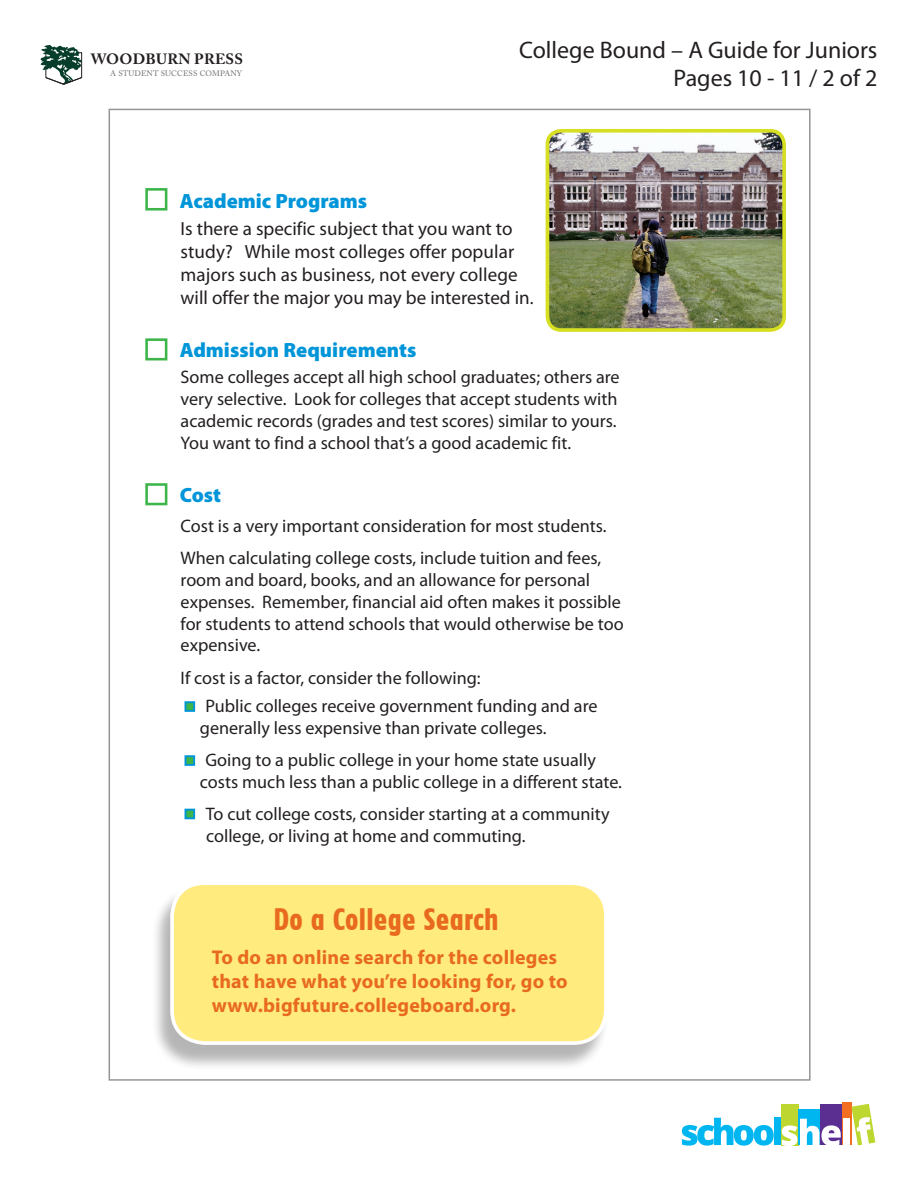
<style>
.page{position:relative;width:918px;height:1188px;background:#fff}
.page>*{position:absolute;margin:0;border:0;box-sizing:border-box;transform-origin:0 0}
.t1{font:29.1px "Govan One Alternate";letter-spacing:.01em;color:#e86a1f}
.t2{font:24px/28.8px "Myriad Pro";color:#231f20;text-align:right}
.t3{font:900 20.7px "Myriad Pro";color:#0095d9}
.t4{font:700 19.95px "Myriad Pro";letter-spacing:.01em;color:#e86a1f}
.t5{font:19.05px "Myriad Pro";color:#231f20}
.t6{font:18.15px/21.8px "Myriad Pro";color:#231f20}
.t7{font:700 14.85px "Adobe Caslon Pro";letter-spacing:.015em;color:#231f20}
.t8{font:7.8px "Adobe Caslon Pro";letter-spacing:.015em;color:#6c6d70}
.s1{font-size:18.15px}
</style>
<div class="page">
<svg style="left:40px;top:45px;width:42px;height:40px"></svg>
<svg style="left:681px;top:1102px;width:195px;height:44px"></svg>
<div style="left:774px;top:1118px;width:7px;height:27px;background:#00b6f0"></div>
<div style="left:145px;top:188px;width:22px;height:23px;background:#fff;border:3px solid #3db54a"></div>
<div style="left:145px;top:338px;width:22px;height:22px;background:#fff;border:3px solid #3db54a"></div>
<div style="left:145px;top:483px;width:22px;height:22px;background:#fff;border:3px solid #3db54a"></div>
<div style="left:185px;top:701px;width:10px;height:11px;background:#3db54a;border:2px solid #0095d9"></div>
<div style="left:185px;top:755px;width:10px;height:11px;background:#3db54a;border:2px solid #0095d9"></div>
<div style="left:185px;top:809px;width:10px;height:10px;background:#3db54a;border:2px solid #0095d9"></div>
<div style="left:151px;top:887px;width:458px;height:183px;background:#231f20;opacity:.33"></div>
<div style="left:172px;top:883px;width:434px;height:160px;background:#ffeb7e;border-radius:33px"></div>
<div style="left:170px;top:881px;width:438px;height:164px;border:4px solid #fff;border-radius:33px"></div>
<img style="left:548px;top:131px;width:234px;height:198px">
<div style="left:546px;top:129px;width:240px;height:203px;border:4px solid #d6df21;border-radius:14px"></div>
<p class="t7" style="left:91px;top:50px;width:154px">WOODBURN PRESS</p>
<p class="t8" style="left:110px;top:69px;width:133px">A STUDENT SUCCESS COMPANY</p>
<p class="t2" style="left:519px;top:36px;width:360px">College Bound – A Guide for Juniors<br>Pages 10 - 11 / 2 of 2</p>
<p class="t3" style="left:180px;top:190px;width:189px">Academic Programs</p>
<p class="t5" style="left:181px;top:218px;width:333px">Is there a specific subject that you want to</p>
<p class="t5" style="left:181px;top:241px;width:335px">study? While most colleges offer popular</p>
<p class="t5" style="left:181px;top:264px;width:339px">majors such as business, not every college</p>
<p class="t5" style="left:181px;top:287px;width:354px">will offer the major you may be interested in<span class="s1">.</span></p>
<p class="t3" style="left:180px;top:339px;width:238px">Admission Requirements</p>
<p class="t6" style="left:181px;top:367px;width:441px">Some colleges accept all high school graduates; others are very selective. Look for colleges that accept students with academic records (grades and test scores) similar to yours.<br>You want to find a school that’s a good academic fit.</p>
<p class="t3" style="left:180px;top:484px;width:43px">Cost</p>
<p class="t6" style="left:181px;top:515px;width:428px">Cost is a very important consideration for most students.</p>
<p class="t6" style="left:181px;top:548px;width:445px">When calculating college costs, include tuition and fees, room and board, books, and an allowance for personal expenses. Remember, financial aid often makes it possible for students to attend schools that would otherwise be too expensive.</p>
<p class="t6" style="left:181px;top:667px;width:302px">If cost is a factor, consider the following:</p>
<p class="t6" style="left:200px;top:695px;width:399px;text-indent:6px">Public colleges receive government funding and are generally less expensive than private colleges.</p>
<p class="t6" style="left:200px;top:749px;width:424px;text-indent:6px">Going to a public college in your home state usually costs much less than a public college in a different state.</p>
<p class="t6" style="left:206px;top:803px;width:405px">To cut college costs, consider starting at a community</p>
<p class="t6" style="left:206px;top:825px;width:321px">college, or living at home and commuting.</p>
<p class="t1" style="left:274px;top:903px;width:226px">Do a College Search</p>
<p class="t4" style="left:212px;top:946px;width:347px">To do an online search for the colleges</p>
<p class="t4" style="left:212px;top:970px;width:357px">that have what you’re looking for, go to</p>
<p class="t4" style="left:212px;top:994px;width:306px">www.bigfuture.collegeboard.org.</p>
</div>
